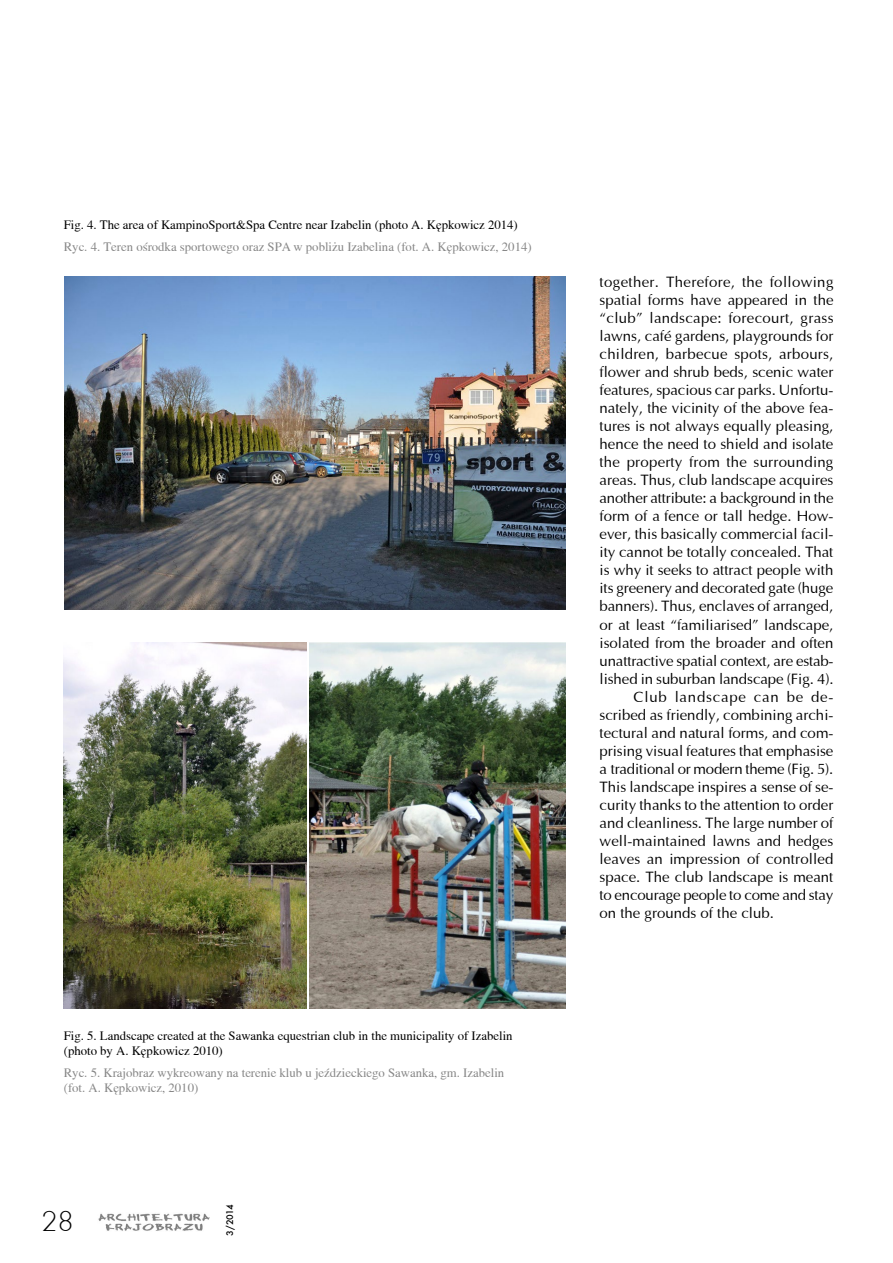
<style>
.page{position:relative;width:893px;height:1263px;background:#fff}
.page>*{position:absolute;margin:0;border:0;box-sizing:border-box;transform-origin:0 0}
.t1{font:30px "Futura TEE Ligh";color:#000}
.t2{font:15px "Ottawa";color:#000}
.t3{font:15px "Ottawa";letter-spacing:.025em;color:#000}
.t4{font:15px "Ottawa";letter-spacing:.02em;color:#000}
.t5{font:15px "Ottawa";letter-spacing:.055em;color:#000}
.t6{font:12.75px/15.3px "Toronto";color:#000}
.t7{font:12.75px/15.3px "Toronto";color:#878787}
.t8{font:500 10.05px "Futura TEE";color:#000}
</style>
<div class="page">
<img style="left:98px;top:1213px;width:111px;height:18px">
<img style="left:64px;top:642px;width:243px;height:366px">
<img style="left:310px;top:642px;width:256px;height:366px">
<img style="left:64px;top:276px;width:502px;height:333px">
<p class="t6" style="left:64px;top:217px;width:455px">Fig. 4. The area of KampinoSport&amp;Spa Centre near Izabelin (photo A. Kępkowicz 2014)</p>
<p class="t7" style="left:64px;top:239px;width:469px">Ryc. 4. Teren ośrodka sportowego oraz SPA w pobliżu Izabelina (fot. A. Kępkowicz, 2014)</p>
<p class="t6" style="left:64px;top:1027px;width:450px">Fig. 5. Landscape created at the Sawanka equestrian club in the municipality of Izabelin (photo by A. Kępkowicz 2010)</p>
<p class="t7" style="left:64px;top:1064px;width:442px">Ryc. 5. Krajobraz wykreowany na terenie klub u jeździeckiego Sawanka, gm. Izabelin (fot. A. Kępkowicz, 2010)</p>
<h1 class="t1" style="left:41px;top:1204px;width:34px">28</h1>
<p class="t8" style="left:224px;top:1236px;width:33px;rotate:-90deg">3/2014</p>
<p class="t3" style="left:600px;top:273px;width:235px">together. Therefore, the following</p>
<p class="t2" style="left:600px;top:291px;width:235px">spatial forms have appeared in the</p>
<p class="t4" style="left:600px;top:309px;width:235px">“club” landscape: forecourt, grass</p>
<p class="t2" style="left:600px;top:327px;width:235px">lawns, café gardens, playgrounds for</p>
<p class="t2" style="left:600px;top:345px;width:235px">children, barbecue spots, arbours,</p>
<p class="t2" style="left:600px;top:363px;width:235px">flower and shrub beds, scenic water</p>
<p class="t2" style="left:600px;top:381px;width:235px">features, spacious car parks. Unfortu-</p>
<p class="t2" style="left:600px;top:399px;width:235px">nately, the vicinity of the above fea-</p>
<p class="t2" style="left:600px;top:417px;width:235px">tures is not always equally pleasing,</p>
<p class="t2" style="left:600px;top:435px;width:235px">hence the need to shield and isolate</p>
<p class="t2" style="left:600px;top:453px;width:235px">the property from the surrounding</p>
<p class="t2" style="left:600px;top:471px;width:235px">areas. Thus, club landscape acquires</p>
<p class="t2" style="left:600px;top:489px;width:235px">another attribute: a background in the</p>
<p class="t2" style="left:600px;top:507px;width:235px">form of a fence or tall hedge. How-</p>
<p class="t2" style="left:600px;top:525px;width:235px">ever, this basically commercial facil-</p>
<p class="t2" style="left:600px;top:543px;width:235px">ity cannot be totally concealed. That</p>
<p class="t2" style="left:600px;top:561px;width:235px">is why it seeks to attract people with</p>
<p class="t2" style="left:600px;top:579px;width:235px">its greenery and decorated gate (huge</p>
<p class="t2" style="left:600px;top:597px;width:235px">banners). Thus, enclaves of arranged,</p>
<p class="t2" style="left:600px;top:615px;width:235px">or at least “familiarised” landscape,</p>
<p class="t2" style="left:600px;top:633px;width:235px">isolated from the broader and often</p>
<p class="t2" style="left:600px;top:651px;width:236px">unattractive spatial context, are estab-</p>
<p class="t2" style="left:600px;top:669px;width:236px">lished in suburban landscape (Fig. 4).</p>
<p class="t5" style="left:634px;top:687px;width:201px">Club landscape can be de-</p>
<p class="t2" style="left:600px;top:705px;width:235px">scribed as friendly, combining archi-</p>
<p class="t2" style="left:600px;top:723px;width:235px">tectural and natural forms, and com-</p>
<p class="t2" style="left:600px;top:741px;width:235px">prising visual features that emphasise</p>
<p class="t2" style="left:600px;top:759px;width:235px">a traditional or modern theme (Fig. 5).</p>
<p class="t2" style="left:600px;top:777px;width:235px">This landscape inspires a sense of se-</p>
<p class="t2" style="left:600px;top:795px;width:235px">curity thanks to the attention to order</p>
<p class="t2" style="left:600px;top:813px;width:235px">and cleanliness. The large number of</p>
<p class="t2" style="left:600px;top:831px;width:235px">well-maintained lawns and hedges</p>
<p class="t2" style="left:600px;top:849px;width:235px">leaves an impression of controlled</p>
<p class="t2" style="left:600px;top:867px;width:235px">space. The club landscape is meant</p>
<p class="t2" style="left:600px;top:885px;width:235px">to encourage people to come and stay</p>
<p class="t2" style="left:600px;top:903px;width:176px">on the grounds of the club.</p>
</div>
